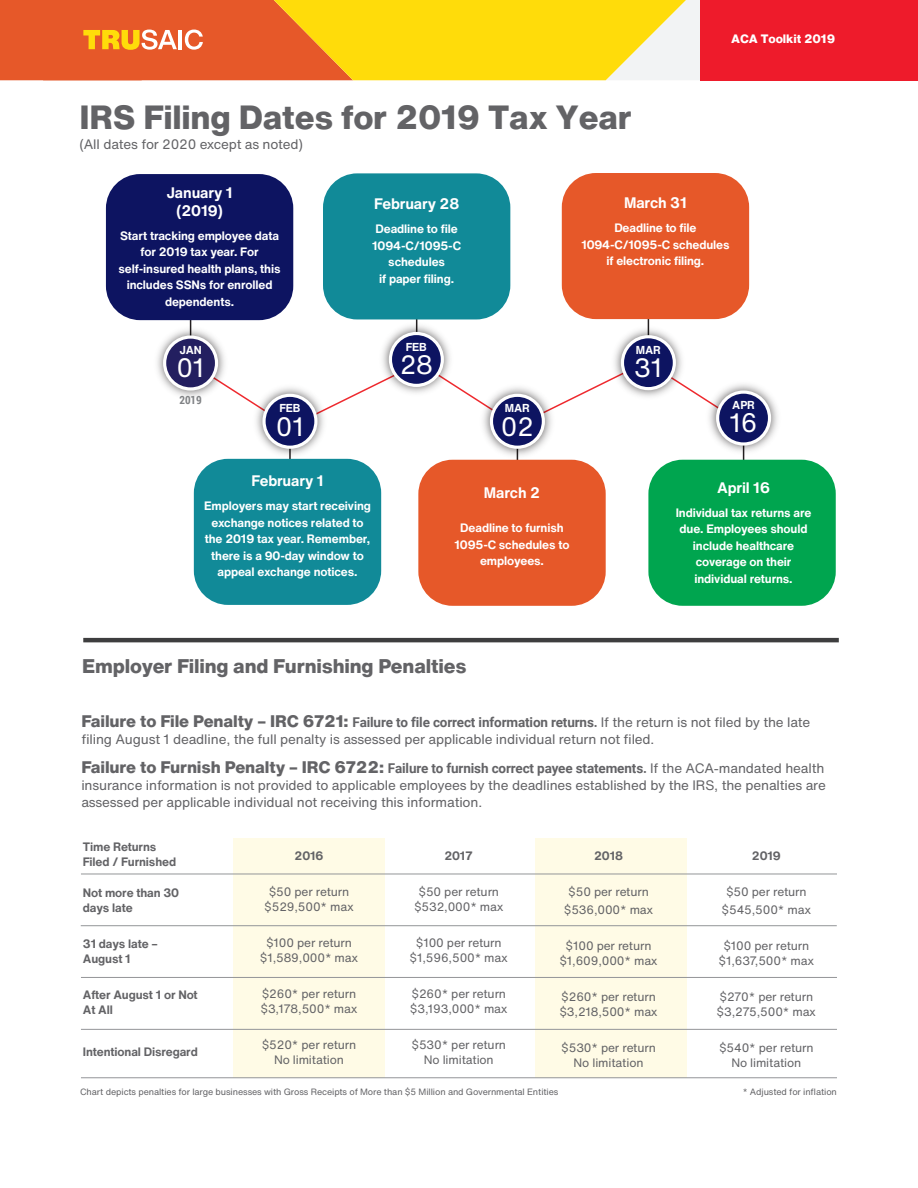
<style>
.page{position:relative;width:918px;height:1188px;background:#fff}
.page>*{position:absolute;margin:0;border:0;box-sizing:border-box;transform-origin:0 0}
.t1{font:800 33px "Helvetica Now Text";letter-spacing:-.01em;color:#636366}
.t2{font:26.25px "Helvetica Now Text";letter-spacing:-.01em;color:#fff}
.t3{font:800 19.5px "Helvetica Now Text";letter-spacing:-.01em;color:#636366}
.t4{font:700 15px/18px "Helvetica Now Text";letter-spacing:-.01em;color:#fff;text-align:center}
.t5{font:13.5px/17.2px "Helvetica Now Text";letter-spacing:-.01em;color:#636366}
.t6{font:700 13.5px "Roboto";letter-spacing:-.01em;color:#636366}
.t7{font:700 12px/16.5px "Helvetica Now Text";letter-spacing:-.01em;color:#fff;text-align:center}
.t8{font:12px/15px "Helvetica Now Text";letter-spacing:-.01em;color:#636366;text-align:center}
.t9{font:700 12px/15px "Helvetica Now Text";letter-spacing:-.01em;color:#636366}
.t10{font:800 12px "Helvetica Now Text";letter-spacing:-.01em;color:#fff}
.t11{font:700 11.4px "Helvetica Now Text";letter-spacing:-.01em;color:#fff}
.t12{font:700 11.4px "Roboto Condensed";color:#808285}
.t13{font:9px "Helvetica Now Text";letter-spacing:-.01em;color:#636366}
.s1{font-family:"Helvetica Now Text";font-weight:800;font-size:16.5px}
.s2{font-family:"Helvetica Now Text";font-weight:400}
</style>
<div class="page">
<div style="left:701px;top:0;width:217px;height:80px;background:#ee1b2b"></div>
<svg style="left:0;top:0;width:701px;height:80px;background:#f3a62d"></svg>
<svg style="left:231px;top:380px;width:472px;height:28px"></svg>
<div style="left:323px;top:173px;width:187px;height:146px;background:#118a98;border-radius:34px"></div>
<hr style="left:190px;top:287px;width:1px;height:69px;background:#231f20">
<hr style="left:743px;top:432px;width:1px;height:69px;background:#231f20">
<hr style="left:648px;top:311px;width:1px;height:69px;background:#231f20">
<img style="left:703px;top:384px;width:75px;height:75px">
<div style="left:718px;top:392px;width:52px;height:52px;background:#0d1461;border-radius:50%"></div>
<div style="left:716px;top:391px;width:55px;height:55px;border:3px solid #fff;border-radius:50%"></div>
<img style="left:376px;top:319px;width:81px;height:81px">
<div style="left:390px;top:334px;width:52px;height:51px;background:#0d1461;border-radius:50%"></div>
<div style="left:389px;top:332px;width:55px;height:55px;border:3px solid #fff;border-radius:50%"></div>
<img style="left:608px;top:322px;width:81px;height:81px">
<div style="left:622px;top:337px;width:52px;height:52px;background:#0d1461;border-radius:50%"></div>
<div style="left:621px;top:335px;width:55px;height:55px;border:3px solid #fff;border-radius:50%"></div>
<img style="left:477px;top:381px;width:81px;height:79px">
<div style="left:491px;top:395px;width:52px;height:52px;background:#0d1461;border-radius:50%"></div>
<div style="left:490px;top:394px;width:55px;height:55px;border:3px solid #fff;border-radius:50%"></div>
<img style="left:157px;top:322px;width:74px;height:75px">
<div style="left:165px;top:337px;width:52px;height:52px;background:#231f60;border-radius:50%"></div>
<div style="left:163px;top:335px;width:55px;height:56px;border:3px solid #fff;border-radius:50%"></div>
<div style="left:106px;top:174px;width:187px;height:146px;background:#0d1461;border-radius:34px"></div>
<div style="left:233px;top:838px;width:151px;height:240px;background:#fffbe6"></div>
<div style="left:535px;top:838px;width:152px;height:240px;background:#fffbe6"></div>
<hr style="left:83px;top:638px;width:756px;height:4px;background:#3e3e3f">
<hr style="left:81px;top:874px;width:756px;height:1px;background:#939598">
<hr style="left:81px;top:925px;width:756px;height:1px;background:#939598">
<hr style="left:81px;top:977px;width:756px;height:1px;background:#939598">
<hr style="left:81px;top:1029px;width:756px;height:1px;background:#939598">
<hr style="left:81px;top:1078px;width:756px;height:1px;background:#939598">
<div style="left:562px;top:173px;width:187px;height:146px;background:#e65829;border-radius:34px"></div>
<div style="left:418px;top:460px;width:188px;height:146px;background:#e65829;border-radius:34px"></div>
<div style="left:648px;top:460px;width:188px;height:146px;background:#00a54f;border-radius:34px"></div>
<img style="left:249px;top:380px;width:82px;height:79px">
<div style="left:264px;top:395px;width:52px;height:52px;background:#0d1461;border-radius:50%"></div>
<div style="left:262px;top:394px;width:56px;height:55px;border:3px solid #fff;border-radius:50%"></div>
<div style="left:194px;top:459px;width:187px;height:146px;background:#118a98;border-radius:34px"></div>
<h1 class="t1" style="left:79px;top:92px;width:554px">IRS Filing Dates for 2019 Tax Year</h1>
<p class="t5" style="left:79px;top:135px;width:225px">(All dates for 2020 except as noted)</p>
<p class="t10" style="left:731px;top:30px;width:105px">ACA Toolkit 2019</p>
<p class="t4" style="left:166px;top:183px;width:68px">January 1 (2019)</p>
<p class="t7" style="left:119px;top:227px;width:163px">Start tracking employee data for 2019 tax year. For self-insured health plans, this includes SSNs for enrolled dependents.</p>
<p class="t4" style="left:374px;top:194px;width:87px">February 28</p>
<p class="t7" style="left:372px;top:220px;width:90px">Deadline to file<br>1094-C/1095-C schedules<br>if paper filing.</p>
<p class="t4" style="left:624px;top:193px;width:64px">March 31</p>
<p class="t7" style="left:581px;top:219px;width:150px">Deadline to file<br>1094-C/1095-C schedules if electronic filing.</p>
<p class="t11" style="left:179px;top:341px;width:24px">JAN</p>
<h2 class="t2" style="left:176px;top:348px;width:30px">01</h2>
<p class="t12" style="left:179px;top:392px;width:24px">2019</p>
<p class="t11" style="left:279px;top:400px;width:23px">FEB</p>
<h2 class="t2" style="left:276px;top:406px;width:30px">01</h2>
<p class="t4" style="left:251px;top:472px;width:74px">February 1</p>
<p class="t7" style="left:204px;top:498px;width:168px">Employers may start receiving exchange notices related to the 2019 tax year. Remember, there is a 90-day window to appeal exchange notices.</p>
<p class="t11" style="left:406px;top:338px;width:23px">FEB</p>
<h2 class="t2" style="left:400px;top:345px;width:35px">28</h2>
<p class="t11" style="left:505px;top:400px;width:27px">MAR</p>
<h2 class="t2" style="left:501px;top:406px;width:35px">02</h2>
<p class="t4" style="left:484px;top:483px;width:58px">March 2</p>
<p class="t7" style="left:455px;top:519px;width:116px">Deadline to furnish<br>1095-C schedules to employees.</p>
<p class="t11" style="left:636px;top:341px;width:27px">MAR</p>
<h2 class="t2" style="left:634px;top:348px;width:30px">31</h2>
<p class="t11" style="left:732px;top:396px;width:24px">APR</p>
<h2 class="t2" style="left:729px;top:403px;width:30px">16</h2>
<p class="t4" style="left:717px;top:478px;width:54px">April 16</p>
<p class="t7" style="left:676px;top:504px;width:137px">Individual tax returns are due. Employees should include healthcare coverage on their individual returns.</p>
<h3 class="t3" style="left:82px;top:651px;width:386px">Employer Filing and Furnishing Penalties</h3>
<p class="t6" style="left:81px;top:713px;width:731px"><span class="s1">Failure to File Penalty – IRC 6721:</span> Failure to file correct information returns. <span class="s2">If the return is not filed by the late</span></p>
<p class="t5" style="left:81px;top:730px;width:575px">filing August 1 deadline, the full penalty is assessed per applicable individual return not filed.</p>
<p class="t6" style="left:81px;top:758px;width:745px"><span class="s1">Failure to Furnish Penalty – IRC 6722:</span> Failure to furnish correct payee statements. <span class="s2">If the ACA-mandated health</span></p>
<p class="t5" style="left:81px;top:776px;width:746px">insurance information is not provided to applicable employees by the deadlines established by the IRS, the penalties are assessed per applicable individual not receiving this information.</p>
<p class="t9" style="left:83px;top:839px;width:95px">Time Returns<br>Filed / Furnished</p>
<p class="t9" style="left:83px;top:885px;width:98px">Not more than 30 days late</p>
<p class="t9" style="left:83px;top:936px;width:77px">31 days late –<br>August 1</p>
<p class="t9" style="left:83px;top:987px;width:116px">After August 1 or Not<br>At All</p>
<p class="t9" style="left:83px;top:1044px;width:117px">Intentional Disregard</p>
<p class="t9" style="left:295px;top:848px;width:30px">2016</p>
<p class="t8" style="left:264px;top:884px;width:91px">$50 per return $529,500* max</p>
<p class="t8" style="left:260px;top:935px;width:100px">$100 per return $1,589,000* max</p>
<p class="t8" style="left:261px;top:986px;width:98px;text-align:left">$260* per return $3,178,500* max</p>
<p class="t8" style="left:262px;top:1037px;width:96px">$520* per return<br>No limitation</p>
<p class="t9" style="left:444px;top:848px;width:30px">2017</p>
<p class="t8" style="left:414px;top:884px;width:91px">$50 per return $532,000* max</p>
<p class="t8" style="left:410px;top:935px;width:100px">$100 per return $1,596,500* max</p>
<p class="t8" style="left:410px;top:986px;width:99px;text-align:left">$260* per return $3,193,000* max</p>
<p class="t8" style="left:412px;top:1037px;width:96px">$530* per return<br>No limitation</p>
<p class="t9" style="left:594px;top:848px;width:30px">2018</p>
<p class="t8" style="left:564px;top:882px;width:91px;line-height:18px">$50 per return $536,000* max</p>
<p class="t8" style="left:559px;top:938px;width:100px">$100 per return $1,609,000* max</p>
<p class="t8" style="left:559px;top:989px;width:100px;text-align:left">$260* per return $3,218,500* max</p>
<p class="t8" style="left:561px;top:1040px;width:96px">$530* per return<br>No limitation</p>
<p class="t9" style="left:752px;top:848px;width:30px">2019</p>
<p class="t8" style="left:722px;top:882px;width:91px;line-height:18px">$50 per return $545,500* max</p>
<p class="t8" style="left:719px;top:938px;width:97px">$100 per return $1,637,500* max</p>
<p class="t8" style="left:717px;top:989px;width:101px;text-align:left">$270* per return $3,275,500* max</p>
<p class="t8" style="left:719px;top:1040px;width:96px">$540* per return<br>No limitation</p>
<p class="t13" style="left:80px;top:1085px;width:480px">Chart depicts penalties for large businesses with Gross Receipts of More than $5 Million and Governmental Entities</p>
<p class="t13" style="left:743px;top:1085px;width:96px">* Adjusted for inflation</p>
</div>
